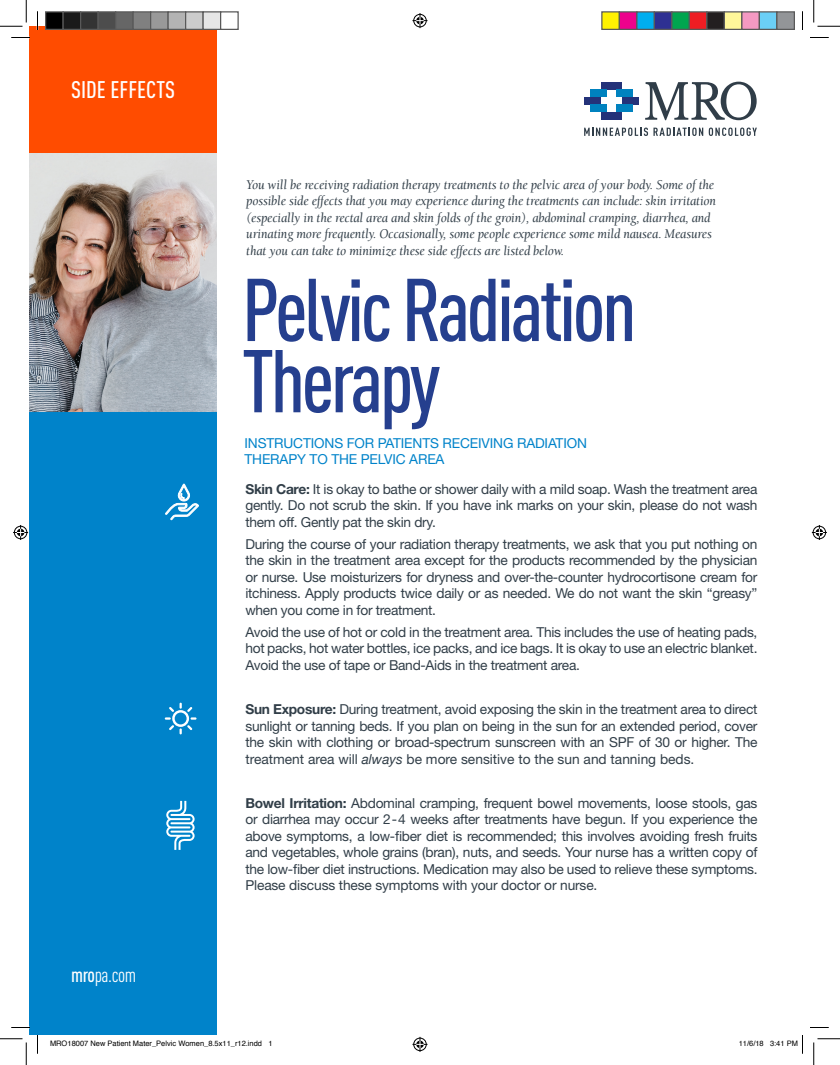
<style>
.page{position:relative;width:840px;height:1065px;background:#fff}
.page>*{position:absolute;margin:0;border:0;box-sizing:border-box;transform-origin:0 0}
.t1{font:500 87.5px "DIN Cond";letter-spacing:-.04em;color:#253f8e}
.t2{font:500 23.75px "DIN Cond";color:#fff}
.t3{font:20px "DIN Cond";color:#fff}
.t4{font:13.75px/16.5px "Helvetica Neue";letter-spacing:-.02em;color:#313e48;text-align:justify}
.t5{font:italic 13.75px/16.5px "Berkeley";letter-spacing:-.01em;color:#313e48;scale:.95 1}
.t6{font:13.75px/16.5px "Helvetica Neue";letter-spacing:-.01em;color:#0083ca}
.t7{font:7.5px "Helvetica";color:#000}
.s1{font-weight:500}
.s2{font-weight:700}
.s3{font-style:italic}
</style>
<div class="page">
<img style="left:29px;top:153px;width:188px;height:259px">
<div style="left:29px;top:26px;width:188px;height:127px;background:#ff4c00"></div>
<div style="left:29px;top:412px;width:188px;height:623px;background:#0083ca"></div>
<svg style="left:165px;top:484px;width:34px;height:36px"></svg>
<svg style="left:645px;top:82px;width:112px;height:38px"></svg>
<div style="left:601px;top:82px;width:21px;height:8px;background:#243279"></div>
<div style="left:601px;top:112px;width:21px;height:8px;background:#243279"></div>
<div style="left:584px;top:97px;width:16px;height:8px;background:#243279"></div>
<div style="left:622px;top:97px;width:17px;height:8px;background:#243279"></div>
<div style="left:590px;top:90px;width:17px;height:7px;background:#0082bf"></div>
<div style="left:616px;top:90px;width:16px;height:7px;background:#0082bf"></div>
<div style="left:590px;top:105px;width:17px;height:7px;background:#0082bf"></div>
<div style="left:616px;top:105px;width:16px;height:7px;background:#0082bf"></div>
<svg style="left:584px;top:128px;width:119px;height:8px"></svg>
<svg style="left:709px;top:128px;width:48px;height:8px"></svg>
<svg style="left:166px;top:801px;width:29px;height:49px"></svg>
<svg style="left:165px;top:703px;width:32px;height:31px"></svg>
<svg style="left:11px;top:37px;width:19px;height:1px"></svg>
<svg style="left:810px;top:37px;width:19px;height:1px"></svg>
<svg style="left:11px;top:1027px;width:19px;height:1px"></svg>
<svg style="left:810px;top:1027px;width:19px;height:1px"></svg>
<svg style="left:37px;top:11px;width:1px;height:19px"></svg>
<svg style="left:37px;top:1035px;width:1px;height:19px"></svg>
<svg style="left:802px;top:11px;width:1px;height:19px"></svg>
<svg style="left:0;top:0;width:27px;height:27px"></svg>
<svg style="left:0;top:1039px;width:27px;height:26px"></svg>
<svg style="left:814px;top:0;width:26px;height:27px"></svg>
<svg style="left:814px;top:1039px;width:26px;height:26px"></svg>
<svg style="left:412px;top:13px;width:16px;height:15px"></svg>
<svg style="left:412px;top:1037px;width:16px;height:15px"></svg>
<svg style="left:13px;top:525px;width:15px;height:15px"></svg>
<svg style="left:812px;top:525px;width:15px;height:15px"></svg>
<div style="left:46px;top:12px;width:17px;height:17px;background:#000"></div>
<div style="left:45px;top:11px;width:19px;height:19px;border:1px solid #595959"></div>
<div style="left:63px;top:12px;width:18px;height:17px;background:#1a1a1a"></div>
<div style="left:62px;top:11px;width:19px;height:19px;border:1px solid #595959"></div>
<div style="left:81px;top:12px;width:17px;height:17px;background:#333"></div>
<div style="left:80px;top:11px;width:19px;height:19px;border:1px solid #595959"></div>
<div style="left:98px;top:12px;width:18px;height:17px;background:#4d4d4d"></div>
<div style="left:98px;top:11px;width:18px;height:19px;border:1px solid #595959"></div>
<div style="left:116px;top:12px;width:17px;height:17px;background:#666"></div>
<div style="left:115px;top:11px;width:19px;height:19px;border:1px solid #595959"></div>
<div style="left:133px;top:12px;width:18px;height:17px;background:#808080"></div>
<div style="left:132px;top:11px;width:19px;height:19px;border:1px solid #595959"></div>
<div style="left:151px;top:12px;width:17px;height:17px;background:#999"></div>
<div style="left:150px;top:11px;width:19px;height:19px;border:1px solid #595959"></div>
<div style="left:168px;top:12px;width:18px;height:17px;background:#b3b3b3"></div>
<div style="left:168px;top:11px;width:18px;height:19px;border:1px solid #595959"></div>
<div style="left:186px;top:12px;width:17px;height:17px;background:#ccc"></div>
<div style="left:185px;top:11px;width:19px;height:19px;border:1px solid #595959"></div>
<div style="left:203px;top:12px;width:18px;height:17px;background:#e6e6e6"></div>
<div style="left:202px;top:11px;width:19px;height:19px;border:1px solid #595959"></div>
<div style="left:220px;top:11px;width:19px;height:19px;border:1px solid #595959"></div>
<div style="left:602px;top:12px;width:17px;height:17px;background:#fff101"></div>
<div style="left:601px;top:11px;width:19px;height:19px;border:1px solid #595959"></div>
<div style="left:619px;top:12px;width:18px;height:17px;background:#ed028c"></div>
<div style="left:619px;top:11px;width:19px;height:19px;border:1px solid #595959"></div>
<div style="left:637px;top:12px;width:17px;height:17px;background:#00aeef"></div>
<div style="left:636px;top:11px;width:19px;height:19px;border:1px solid #595959"></div>
<div style="left:654px;top:12px;width:18px;height:17px;background:#2e3092"></div>
<div style="left:654px;top:11px;width:18px;height:19px;border:1px solid #595959"></div>
<div style="left:672px;top:12px;width:17px;height:17px;background:#00a54f"></div>
<div style="left:671px;top:11px;width:19px;height:19px;border:1px solid #595959"></div>
<div style="left:689px;top:12px;width:18px;height:17px;background:#ee1d23"></div>
<div style="left:689px;top:11px;width:19px;height:19px;border:1px solid #595959"></div>
<div style="left:707px;top:12px;width:17px;height:17px;background:#231f20"></div>
<div style="left:706px;top:11px;width:19px;height:19px;border:1px solid #595959"></div>
<div style="left:724px;top:12px;width:18px;height:17px;background:#fff79a"></div>
<div style="left:724px;top:11px;width:18px;height:19px;border:1px solid #595959"></div>
<div style="left:742px;top:12px;width:17px;height:17px;background:#f499c2"></div>
<div style="left:741px;top:11px;width:19px;height:19px;border:1px solid #595959"></div>
<div style="left:759px;top:12px;width:18px;height:17px;background:#6bcff6"></div>
<div style="left:759px;top:11px;width:19px;height:19px;border:1px solid #595959"></div>
<div style="left:777px;top:12px;width:17px;height:17px;background:#939598"></div>
<div style="left:776px;top:11px;width:19px;height:19px;border:1px solid #595959"></div>
<svg style="left:802px;top:1035px;width:1px;height:19px"></svg>
<p class="t2" style="left:71px;top:76px;width:105px">SIDE EFFECTS</p>
<p class="t3" style="left:71px;top:964px;width:67px"><span class="s1">mro</span>pa.com</p>
<p class="t5" style="left:246px;top:177px;width:496px">You will be receiving radiation therapy treatments to the pelvic area of your body. Some of the possible side effects that you may experience during the treatments can include: skin irritation (especially in the rectal area and skin folds of the groin), abdominal cramping, diarrhea, and urinating more frequently. Occasionally, some people experience some mild nausea. Measures that you can take to minimize these side effects are listed below.</p>
<p class="t1" style="left:242px;top:258px;width:396px">Pelvic Radiation</p>
<p class="t1" style="left:242px;top:329px;width:200px">Therapy</p>
<p class="t6" style="left:245px;top:434px;width:344px">INSTRUCTIONS FOR PATIENTS RECEIVING RADIATION<br>THERAPY TO THE PELVIC AREA</p>
<p class="t4" style="left:245px;top:480px;width:514px"><span class="s2">Skin Care:</span> It is okay to bathe or shower daily with a mild soap. Wash the treatment area gently. Do not scrub the skin. If you have ink marks on your skin, please do not wash them off. Gently pat the skin dry.</p>
<p class="t4" style="left:245px;top:535px;width:514px">During the course of your radiation therapy treatments, we ask that you put nothing on the skin in the treatment area except for the products recommended by the physician or nurse. Use moisturizers for dryness and over-the-counter hydrocortisone cream for itchiness. Apply products twice daily or as needed. We do not want the skin “greasy” when you come in for treatment.</p>
<p class="t4" style="left:245px;top:624px;width:514px">Avoid the use of hot or cold in the treatment area. This includes the use of heating pads, hot packs, hot water bottles, ice packs, and ice bags. It is okay to use an electric blanket.<br>Avoid the use of tape or Band-Aids in the treatment area.</p>
<p class="t4" style="left:245px;top:701px;width:514px"><span class="s2">Sun Exposure:</span> During treatment, avoid exposing the skin in the treatment area to direct sunlight or tanning beds. If you plan on being in the sun for an extended period, cover the skin with clothing or broad-spectrum sunscreen with an SPF of 30 or higher. The treatment area will <span class="s3">always</span> be more sensitive to the sun and tanning beds.</p>
<p class="t4" style="left:245px;top:795px;width:514px"><span class="s2">Bowel Irritation:</span> Abdominal cramping, frequent bowel movements, loose stools, gas or diarrhea may occur 2-4 weeks after treatments have begun. If you experience the above symptoms, a low-fiber diet is recommended; this involves avoiding fresh fruits and vegetables, whole grains (bran), nuts, and seeds. Your nurse has a written copy of the low-fiber diet instructions. Medication may also be used to relieve these symptoms.<br>Please discuss these symptoms with your doctor or nurse.</p>
<p class="t7" style="left:50px;top:1038px;width:224px">MRO18007 New Patient Mater_Pelvic Women_8.5x11_r12.indd 1</p>
<p class="t7" style="left:739px;top:1038px;width:61px">11/6/18 3:41 PM</p>
</div>
